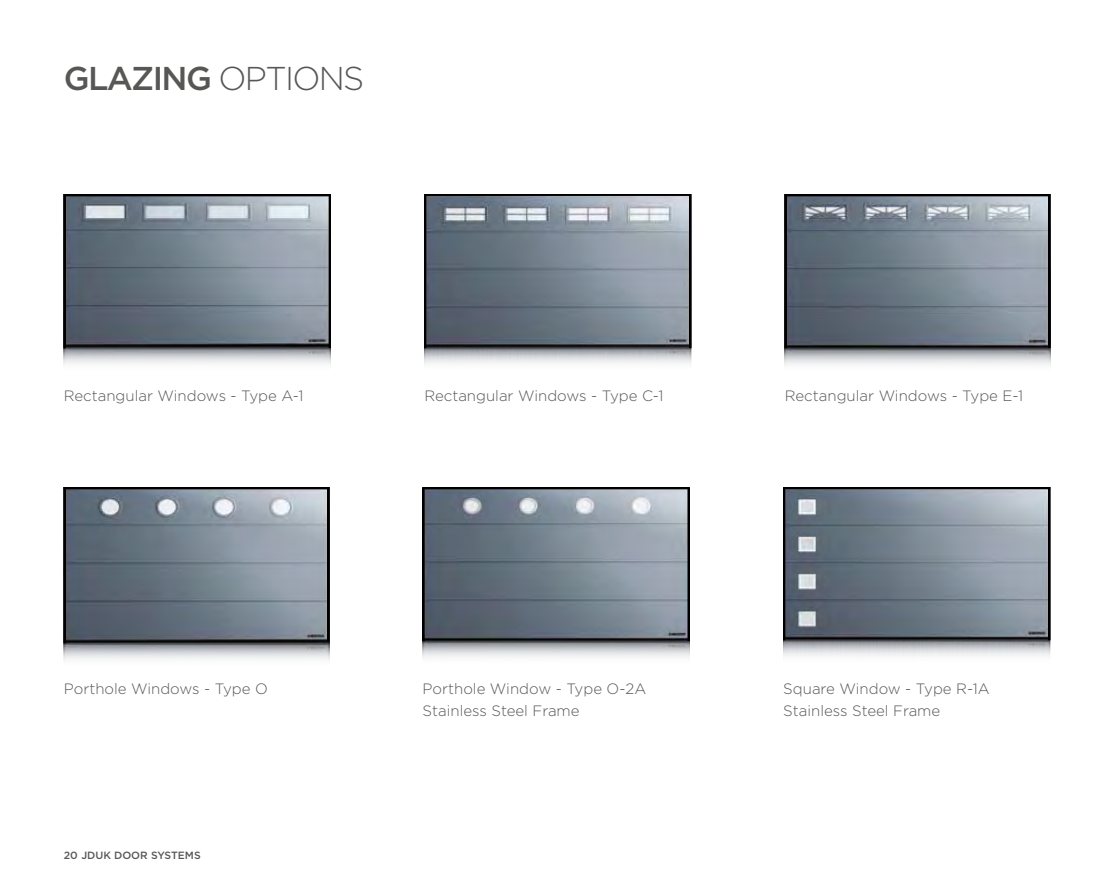
<style>
.page{position:relative;width:1114px;height:893px;background:#fff}
.page>*{position:absolute;margin:0;border:0;box-sizing:border-box;transform-origin:0 0}
.t1{font:500 33px "Gotham";letter-spacing:-.05em;color:#575756}
.t2{font:300 15px/22.5px "Gotham";color:#575756}
.t3{font:500 10.5px "Gotham";color:#575756}
.s1{font-weight:300}
</style>
<div class="page">
<img style="left:64px;top:196px;width:267px;height:169px">
<div style="left:329px;top:194px;width:2px;height:154px;border:1px solid #000"></div>
<div style="left:64px;top:194px;width:266px;height:2px;border:1px solid #000"></div>
<div style="left:64px;top:194px;width:1px;height:154px;border:1px solid #000"></div>
<img style="left:424px;top:196px;width:267px;height:169px">
<div style="left:689px;top:194px;width:2px;height:154px;border:1px solid #000"></div>
<div style="left:425px;top:194px;width:265px;height:2px;border:1px solid #000"></div>
<div style="left:424px;top:194px;width:2px;height:154px;border:1px solid #000"></div>
<img style="left:784px;top:196px;width:266px;height:169px">
<div style="left:1048px;top:194px;width:2px;height:154px;border:1px solid #000"></div>
<div style="left:785px;top:194px;width:264px;height:2px;border:1px solid #000"></div>
<div style="left:784px;top:194px;width:2px;height:154px;border:1px solid #000"></div>
<img style="left:64px;top:489px;width:265px;height:171px">
<div style="left:64px;top:487px;width:1px;height:156px;border:1px solid #000"></div>
<div style="left:327px;top:487px;width:2px;height:154px;border:1px solid #000"></div>
<div style="left:64px;top:487px;width:264px;height:2px;border:1px solid #000"></div>
<img style="left:422px;top:489px;width:267px;height:169px">
<div style="left:687px;top:487px;width:2px;height:154px;border:1px solid #000"></div>
<div style="left:423px;top:487px;width:265px;height:2px;border:1px solid #000"></div>
<div style="left:422px;top:487px;width:2px;height:154px;border:1px solid #000"></div>
<img style="left:783px;top:489px;width:267px;height:168px">
<div style="left:783px;top:487px;width:2px;height:153px;border:1px solid #000"></div>
<div style="left:1048px;top:487px;width:2px;height:153px;border:1px solid #000"></div>
<div style="left:784px;top:487px;width:265px;height:2px;border:1px solid #000"></div>
<h1 class="t1" style="left:64px;top:57px;width:302px">GLAZING <span class="s1">OPTIONS</span></h1>
<p class="t2" style="left:64px;top:384px;width:241px">Rectangular Windows - Type A-1</p>
<p class="t2" style="left:424px;top:384px;width:241px">Rectangular Windows - Type C-1</p>
<p class="t2" style="left:784px;top:384px;width:240px">Rectangular Windows - Type E-1</p>
<p class="t2" style="left:64px;top:677px;width:205px">Porthole Windows - Type O</p>
<p class="t2" style="left:422px;top:677px;width:225px">Porthole Window - Type O-2A<br>Stainless Steel Frame</p>
<p class="t2" style="left:783px;top:677px;width:208px">Square Window - Type R-1A<br>Stainless Steel Frame</p>
<p class="t3" style="left:64px;top:848px;width:139px">20 JDUK DOOR SYSTEMS</p>
</div>
